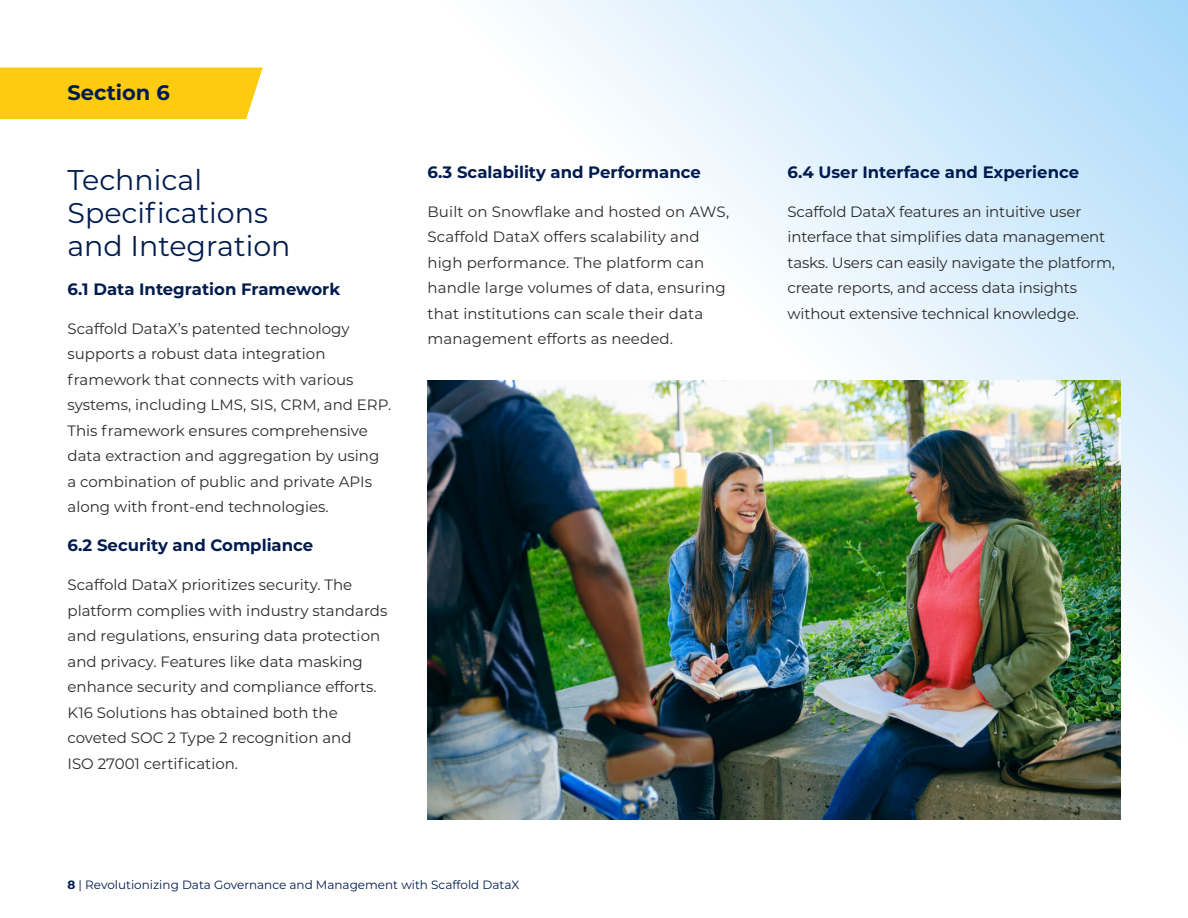
<style>
.page{position:relative;width:1188px;height:918px;background:#fff}
.page>*{position:absolute;margin:0;border:0;box-sizing:border-box;transform-origin:0 0}
.Light_11ptx{font:28.5px/33px "Montserrat";color:#001b4e}
.Light_11ptx-2{font:700 21px "Montserrat";color:#001b4e}
.Light_11ptx-3{font:700 16.5px "Montserrat";color:#001b4e}
.Light_11ptx-4{font:15px/25.5px "Montserrat";color:#2c2a2a}
.t1{font:12px "Montserrat";color:#001b4e}
.s1{font-weight:700}
</style>
<div class="page">
<svg style="left:520px;top:0;width:668px;height:760px"></svg>
<div style="left:0;top:68px;width:263px;height:51px;background:#fdcb0f"></div>
<img style="left:428px;top:380px;width:692px;height:440px">
<p class="Light_11ptx-2" style="left:68px;top:78px;width:104px">Section 6</p>
<p class="Light_11ptx" style="left:68px;top:162px;width:225px">Technical<br>Specifications and Integration</p>
<p class="Light_11ptx-3" style="left:68px;top:277px;width:274px">6.1 Data Integration Framework</p>
<p class="Light_11ptx-4" style="left:68px;top:315px;width:325px">Scaffold DataX’s patented technology supports a robust data integration framework that connects with various systems, including LMS, SIS, CRM, and ERP.<br>This framework ensures comprehensive data extraction and aggregation by using a combination of public and private APIs along with front-end technologies.</p>
<p class="Light_11ptx-3" style="left:68px;top:533px;width:247px">6.2 Security and Compliance</p>
<p class="Light_11ptx-4" style="left:68px;top:571px;width:321px">Scaffold DataX prioritizes security. The platform complies with industry standards and regulations, ensuring data protection and privacy. Features like data masking enhance security and compliance efforts.<br>K16 Solutions has obtained both the coveted SOC 2 Type 2 recognition and<br>ISO 27001 certification.</p>
<p class="Light_11ptx-3" style="left:428px;top:160px;width:275px">6.3 Scalability and Performance</p>
<p class="Light_11ptx-4" style="left:428px;top:198px;width:303px">Built on Snowflake and hosted on AWS, Scaffold DataX offers scalability and high performance. The platform can handle large volumes of data, ensuring that institutions can scale their data management efforts as needed.</p>
<p class="t1" style="left:68px;top:877px;width:453px"><span class="s1">8</span> | Revolutionizing Data Governance and Management with Scaffold DataX</p>
<p class="Light_11ptx-3" style="left:788px;top:160px;width:293px">6.4 User Interface and Experience</p>
<p class="Light_11ptx-4" style="left:788px;top:198px;width:329px">Scaffold DataX features an intuitive user interface that simplifies data management tasks. Users can easily navigate the platform, create reports, and access data insights without extensive technical knowledge.</p>
</div>
